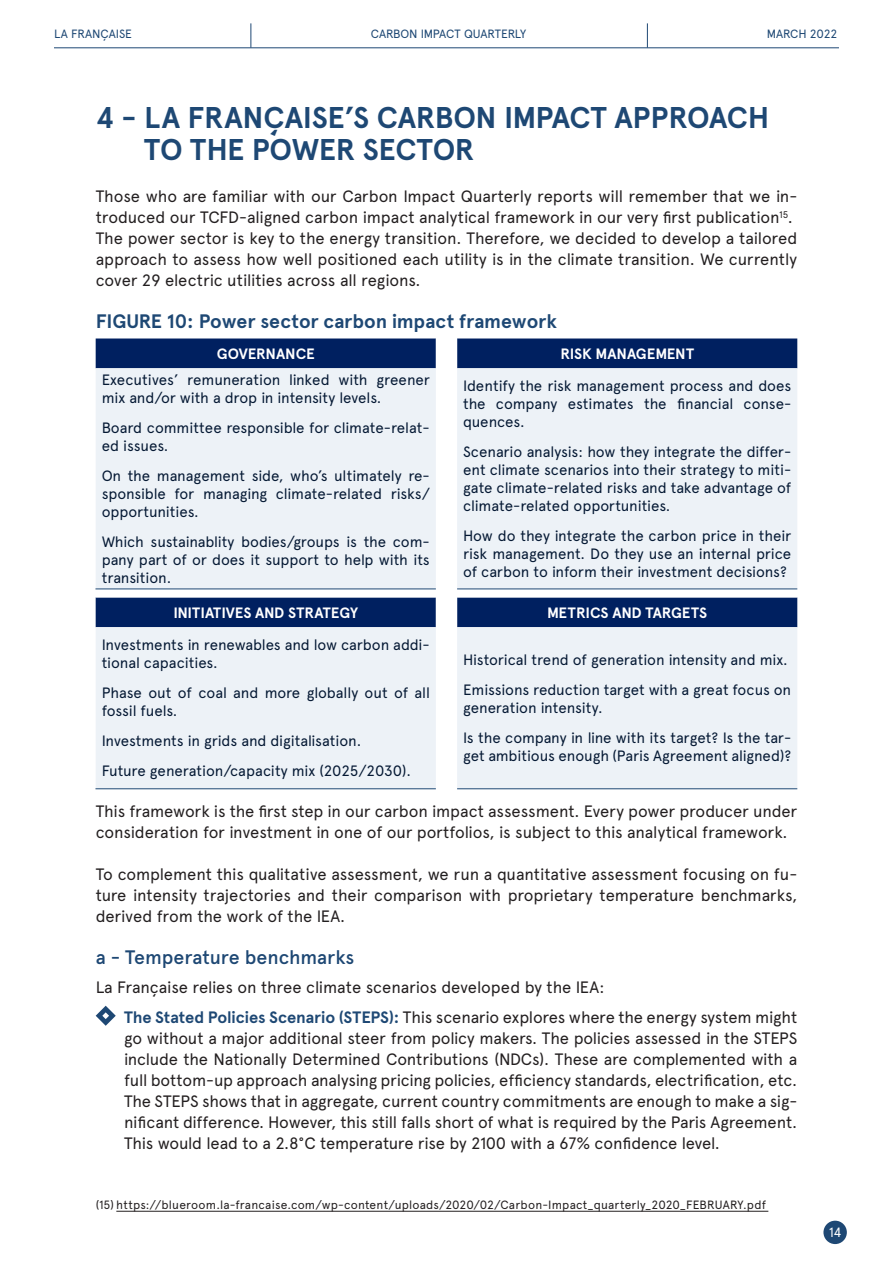
<style>
.page{position:relative;width:893px;height:1263px;background:#fff}
.page>*{position:absolute;margin:0;border:0;box-sizing:border-box;transform-origin:0 0}
.t1{font:700 30px/32.4px "Apercu";letter-spacing:-.01em;color:#1e4874}
.t2{font:700 19.5px "Apercu";letter-spacing:-.005em;color:#1e4874}
.t3{font:500 19.5px "Apercu";color:#1e4874}
.t4{font:16.5px/21px "Apercu";letter-spacing:-.01em;color:#231f20;text-align:justify}
.t5{font:15px/18px "Apercu";letter-spacing:-.005em;color:#051934}
.t6{font:700 15px "Apercu";letter-spacing:-.01em;color:#fff}
.t7{font:13.5px "Apercu";color:#fff}
.Accroche_-_Aligner_à{font:12px "Apercu";letter-spacing:.015em;color:#231f20}
.t8{font:12px "Apercu";letter-spacing:-.01em;color:#1e4874}
.s1{font-weight:700;color:#1e4874}
</style>
<div class="page">
<div style="left:823px;top:1221px;width:24px;height:23px;background:#1e4874;border-radius:50%"></div>
<hr style="left:54px;top:47px;width:785px;height:1px;background:#1e4874">
<svg style="left:251px;top:23px;width:1px;height:25px"></svg>
<svg style="left:647px;top:23px;width:1px;height:25px"></svg>
<svg style="left:96px;top:338px;width:701px;height:450px;background:#ced7e3"></svg>
<hr style="left:95px;top:589px;width:341px;height:1px;background:#1e4874">
<hr style="left:457px;top:589px;width:340px;height:1px;background:#1e4874">
<hr style="left:95px;top:788px;width:341px;height:1px;background:#1e4874">
<hr style="left:457px;top:788px;width:340px;height:1px;background:#1e4874">
<svg style="left:96px;top:1006px;width:20px;height:20px"></svg>
<hr style="left:116px;top:1211px;width:652px;height:1px;background:#231f20">
<p class="t8" style="left:54px;top:27px;width:79px">LA FRANÇAISE</p>
<p class="t8" style="left:371px;top:27px;width:157px">CARBON IMPACT QUARTERLY</p>
<p class="t8" style="left:767px;top:27px;width:72px">MARCH 2022</p>
<p class="t1" style="left:144px;top:101px;width:627px;text-indent:-48px">4 - LA FRANÇAISE’S CARBON IMPACT APPROACH<br>TO THE POWER SECTOR</p>
<p class="t4" style="left:96px;top:186px;width:703px">Those who are familiar with our Carbon Impact Quarterly reports will remember that we in&shy;troduced our TCFD-aligned carbon impact analytical framework in our very first publication<sup>15</sup>.</p>
<p class="t4" style="left:96px;top:228px;width:703px">The power sector is key to the energy transition. Therefore, we decided to develop a tailored approach to assess how well positioned each utility is in the climate transition. We currently cover 29 electric utilities across all regions.</p>
<p class="t2" style="left:96px;top:310px;width:463px">FIGURE 10: Power sector carbon impact framework</p>
<p class="t6" style="left:217px;top:344px;width:99px">GOVERNANCE</p>
<p class="t6" style="left:560px;top:344px;width:135px">RISK MANAGEMENT</p>
<p class="t5" style="left:102px;top:370px;width:330px">Executives’ remuneration linked with greener mix and/or with a drop in intensity levels.</p>
<p class="t5" style="left:102px;top:418px;width:330px">Board committee responsible for climate-relat&shy;ed issues.</p>
<p class="t5" style="left:102px;top:466px;width:330px;text-align:justify">On the management side, who’s ultimately re&shy;sponsible for managing climate-related risks/ opportunities.</p>
<p class="t5" style="left:102px;top:532px;width:330px;text-align:justify">Which sustainablity bodies/groups is the com&shy;pany part of or does it support to help with its transition.</p>
<p class="t5" style="left:463px;top:376px;width:330px;text-align:justify">Identify the risk management process and does the company estimates the financial conse&shy;quences.</p>
<p class="t5" style="left:463px;top:442px;width:330px;text-align:justify">Scenario analysis: how they integrate the differ&shy;ent climate scenarios into their strategy to miti&shy;gate climate-related risks and take advantage of climate-related opportunities.</p>
<p class="t5" style="left:463px;top:526px;width:330px;text-align:justify">How do they integrate the carbon price in their risk management. Do they use an internal price of carbon to inform their investment decisions?</p>
<p class="t6" style="left:173px;top:603px;width:186px">INITIATIVES AND STRATEGY</p>
<p class="t6" style="left:547px;top:603px;width:162px">METRICS AND TARGETS</p>
<p class="t5" style="left:102px;top:636px;width:330px">Investments in renewables and low carbon addi&shy;tional capacities.</p>
<p class="t5" style="left:102px;top:684px;width:330px">Phase out of coal and more globally out of all fossil fuels.</p>
<p class="t5" style="left:102px;top:732px;width:261px">Investments in grids and digitalisation.</p>
<p class="t5" style="left:102px;top:762px;width:311px">Future generation/capacity mix (2025/2030).</p>
<p class="t5" style="left:463px;top:651px;width:326px">Historical trend of generation intensity and mix.</p>
<p class="t5" style="left:463px;top:681px;width:330px">Emissions reduction target with a great focus on generation intensity.</p>
<p class="t5" style="left:463px;top:729px;width:330px">Is the company in line with its target? Is the tar&shy;get ambitious enough (Paris Agreement aligned)?</p>
<p class="t4" style="left:96px;top:800px;width:703px">This framework is the first step in our carbon impact assessment. Every power producer under consideration for investment in one of our portfolios, is subject to this analytical framework.</p>
<p class="t4" style="left:96px;top:863px;width:703px">To complement this qualitative assessment, we run a quantitative assessment focusing on fu&shy;ture intensity trajectories and their comparison with proprietary temperature benchmarks, derived from the work of the IEA.</p>
<p class="t3" style="left:96px;top:945px;width:260px">a - Temperature benchmarks</p>
<p class="t4" style="left:96px;top:977px;width:510px">La Française relies on three climate scenarios developed by the IEA:</p>
<p class="t4" style="left:124px;top:1006px;width:675px"><span class="s1">The Stated Policies Scenario (STEPS):</span> This scenario explores where the energy system might go without a major additional steer from policy makers. The policies assessed in the STEPS include the Nationally Determined Contributions (NDCs). These are complemented with a full bottom-up approach analysing pricing policies, efficiency standards, electrification, etc.<br>The STEPS shows that in aggregate, current country commitments are enough to make a sig&shy;nificant difference. However, this still falls short of what is required by the Paris Agreement.<br>This would lead to a 2.8°C temperature rise by 2100 with a 67% confidence level.</p>
<p class="Accroche_-_Aligner_à" style="left:96px;top:1197px;width:672px">(15) https://blueroom.la-francaise.com/wp-content/uploads/2020/02/Carbon-Impact_quarterly_2020_FEBRUARY.pdf</p>
<p class="t7" style="left:829px;top:1224px;width:14px">14</p>
</div>
